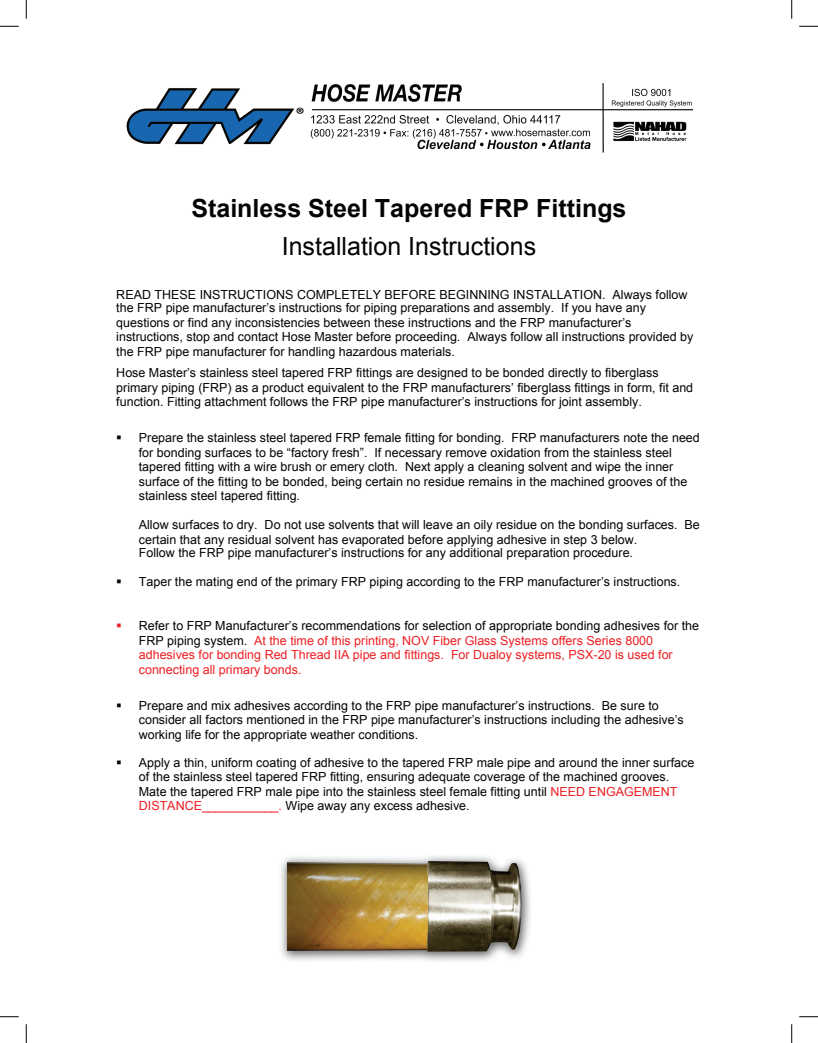
<style>
.page{position:relative;width:818px;height:1043px;background:#fff}
.page>*{position:absolute;margin:0;border:0;box-sizing:border-box;transform-origin:0 0}
.t1{font:700 25px "Arial";color:#040503}
.t2{font:25px "Arial";color:#040503}
.t3{font:12.5px/13.8px "Arial";color:#040503}
.t4{font:12.5px/15px "Arial";color:#ee1f23}
.s1{color:#ee1f23}
</style>
<div class="page">
<img style="left:281px;top:856px;width:250px;height:106px">
<img style="left:126px;top:83px;width:568px;height:70px">
<svg style="left:0;top:25px;width:19px;height:2px"></svg>
<svg style="left:799px;top:25px;width:19px;height:2px"></svg>
<svg style="left:0;top:1016px;width:19px;height:1px"></svg>
<svg style="left:799px;top:1016px;width:19px;height:1px"></svg>
<svg style="left:25px;top:0;width:2px;height:19px"></svg>
<svg style="left:25px;top:1024px;width:2px;height:18px"></svg>
<svg style="left:791px;top:0;width:1px;height:19px"></svg>
<svg style="left:791px;top:1024px;width:1px;height:18px"></svg>
<h1 class="t1" style="left:191px;top:192px;width:436px">Stainless Steel Tapered FRP Fittings</h1>
<h1 class="t2" style="left:282px;top:229px;width:256px">Installation Instructions</h1>
<p class="t3" style="left:116px;top:287px;width:572px">READ THESE INSTRUCTIONS COMPLETELY BEFORE BEGINNING INSTALLATION. Always follow the FRP pipe manufacturer’s instructions for piping preparations and assembly. If you have any</p>
<p class="t3" style="left:116px;top:316px;width:578px">questions or find any inconsistencies between these instructions and the FRP manufacturer’s instructions, stop and contact Hose Master before proceeding. Always follow all instructions provided by</p>
<p class="t3" style="left:116px;top:341px;width:543px;line-height:21.2px">the FRP pipe manufacturer for handling hazardous materials.<br>Hose Master’s stainless steel tapered FRP fittings are designed to be bonded directly to fiberglass</p>
<p class="t3" style="left:116px;top:381px;width:578px">primary piping (FRP) as a product equivalent to the FRP manufacturers’ fiberglass fittings in form, fit and function. Fitting attachment follows the FRP pipe manufacturer’s instructions for joint assembly.</p>
<p class="t3" style="left:139px;top:430px;width:562px;line-height:15px">Prepare the stainless steel tapered FRP female fitting for bonding. FRP manufacturers note the need for bonding surfaces to be “factory fresh”. If necessary remove oxidation from the stainless steel</p>
<p class="t3" style="left:139px;top:459px;width:550px;line-height:15px">tapered fitting with a wire brush or emery cloth. Next apply a cleaning solvent and wipe the inner surface of the fitting to be bonded, being certain no residue remains in the machined grooves of the</p>
<p class="t3" style="left:139px;top:488px;width:163px">stainless steel tapered fitting.</p>
<p class="t3" style="left:139px;top:517px;width:562px;line-height:15px">Allow surfaces to dry. Do not use solvents that will leave an oily residue on the bonding surfaces. Be certain that any residual solvent has evaporated before applying adhesive in step 3 below.</p>
<p class="t3" style="left:139px;top:546px;width:495px">Follow the FRP pipe manufacturer’s instructions for any additional preparation procedure.</p>
<p class="t3" style="left:139px;top:575px;width:543px">Taper the mating end of the primary FRP piping according to the FRP manufacturer’s instructions.</p>
<p class="t3" style="left:139px;top:618px;width:561px;line-height:15px">Refer to FRP Manufacturer’s recommendations for selection of appropriate bonding adhesives for the<br>FRP piping system. <span class="s1">At the time of this printing, NOV Fiber Glass Systems offers Series 8000</span></p>
<p class="t4" style="left:139px;top:647px;width:535px">adhesives for bonding Red Thread IIA pipe and fittings. For Dualoy systems, PSX-20 is used for connecting all primary bonds.</p>
<p class="t3" style="left:139px;top:698px;width:546px">Prepare and mix adhesives according to the FRP pipe manufacturer’s instructions. Be sure to consider all factors mentioned in the FRP pipe manufacturer’s instructions including the adhesive’s</p>
<p class="t3" style="left:139px;top:727px;width:281px">working life for the appropriate weather conditions.</p>
<p class="t3" style="left:139px;top:756px;width:557px">Apply a thin, uniform coating of adhesive to the tapered FRP male pipe and around the inner surface of the stainless steel tapered FRP fitting, ensuring adequate coverage of the machined grooves.</p>
<p class="t3" style="left:139px;top:785px;width:540px">Mate the tapered FRP male pipe into the stainless steel female fitting until <span class="s1">NEED ENGAGEMENT<br>DISTANCE___________.</span> Wipe away any excess adhesive.</p>
</div>
